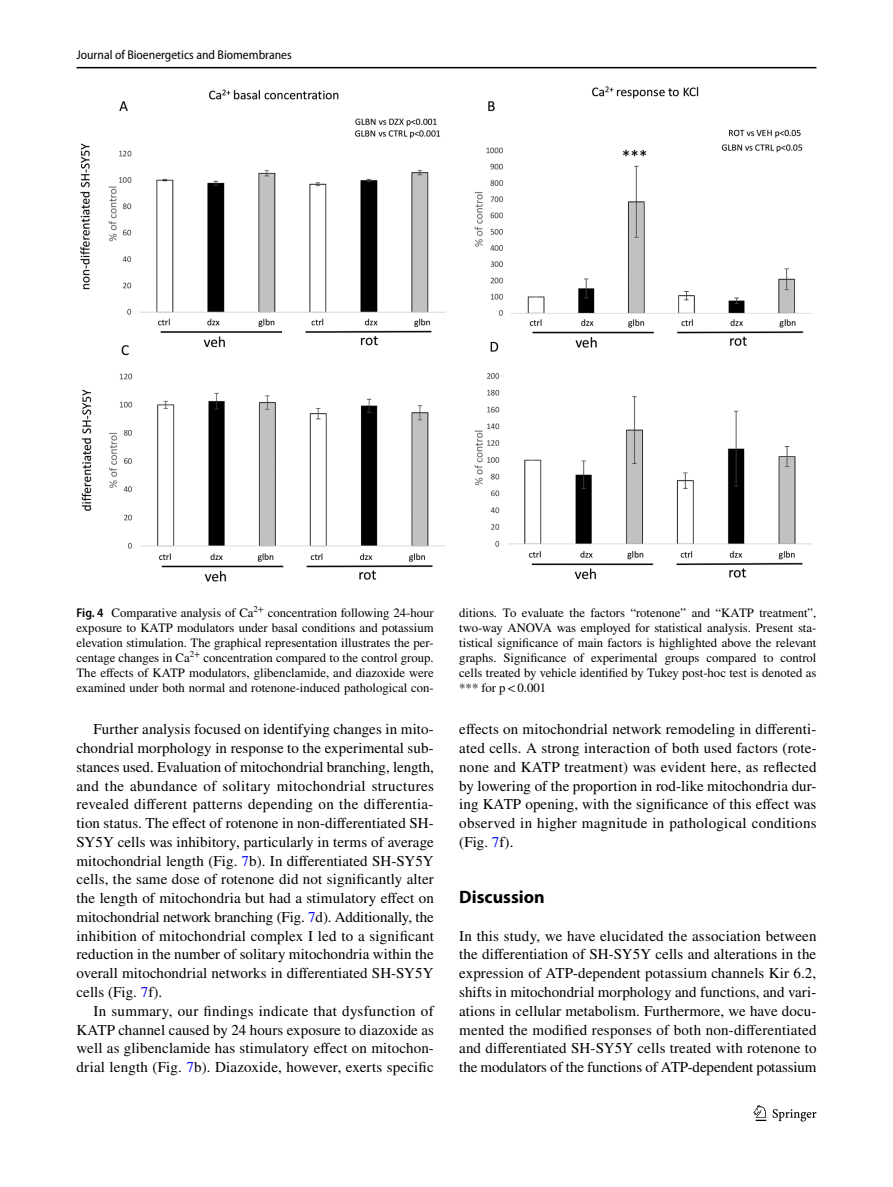
<style>
.page{position:relative;width:893px;height:1187px;background:#fff}
.page>*{position:absolute;margin:0;border:0;box-sizing:border-box;transform-origin:0 0}
.t1{font:700 18px "Myriad Pro";color:#000}
.t2{font:15px/18.8px "STIX";letter-spacing:.005em;color:#000;text-align:justify}
.t3{font:12.75px/15px "STIX";color:#000;text-align:justify}
.t4{font:semi-condensed 12.75px "Myriad Pro";color:#000}
.s1{font-family:"Myriad Pro";font-weight:600;font-stretch:semi-condensed}
.s2{color:#00f}
</style>
<div class="page">
<hr style="left:77px;top:67px;width:739px;height:1px;background:#000">
<svg style="left:753px;top:1105px;width:13px;height:15px"></svg>
<svg style="left:773px;top:1109px;width:43px;height:12px"></svg>
<img style="left:81px;top:87px;width:731px;height:494px">
<p class="t4" style="left:77px;top:48px;width:217px">Journal of Bioenergetics and Biomembranes</p>
<p class="t3" style="left:77px;top:605px;width:359px"><span class="s1">Fig. 4</span> Comparative analysis of Ca<sup>2+</sup> concentration following 24-hour exposure to KATP modulators under basal conditions and potassium elevation stimulation. The graphical representation illustrates the per&shy;centage changes in Ca<sup>2+</sup> concentration compared to the control group.<br>The effects of KATP modulators, glibenclamide, and diazoxide were examined under both normal and rotenone-induced pathological con-</p>
<p class="t3" style="left:459px;top:605px;width:359px">ditions. To evaluate the factors “rotenone” and “KATP treatment”, two-way ANOVA was employed for statistical analysis. Present sta&shy;tistical significance of main factors is highlighted above the relevant graphs. Significance of experimental groups compared to control cells treated by vehicle identified by Tukey post-hoc test is denoted as *** for p&lt;0.001</p>
<p class="t2" style="left:77px;top:721px;width:359px;text-indent:17px">Further analysis focused on identifying changes in mito&shy;chondrial morphology in response to the experimental sub&shy;stances used. Evaluation of mitochondrial branching, length, and the abundance of solitary mitochondrial structures revealed different patterns depending on the differentia&shy;tion status. The effect of rotenone in non-differentiated SH-SY5Y cells was inhibitory, particularly in terms of average mitochondrial length (Fig. <span class="s2">7</span>b). In differentiated SH-SY5Y cells, the same dose of rotenone did not significantly alter the length of mitochondria but had a stimulatory effect on mitochondrial network branching (Fig. <span class="s2">7</span>d). Additionally, the inhibition of mitochondrial complex I led to a significant reduction in the number of solitary mitochondria within the overall mitochondrial networks in differentiated SH-SY5Y cells (Fig. <span class="s2">7</span>f).</p>
<p class="t2" style="left:77px;top:1002px;width:359px;text-indent:17px">In summary, our findings indicate that dysfunction of KATP channel caused by 24 hours exposure to diazoxide as well as glibenclamide has stimulatory effect on mitochon&shy;drial length (Fig. <span class="s2">7</span>b). Diazoxide, however, exerts specific</p>
<p class="t2" style="left:459px;top:721px;width:359px">effects on mitochondrial network remodeling in differenti&shy;ated cells. A strong interaction of both used factors (rote&shy;none and KATP treatment) was evident here, as reflected by lowering of the proportion in rod-like mitochondria dur&shy;ing KATP opening, with the significance of this effect was observed in higher magnitude in pathological conditions (Fig. <span class="s2">7</span>f).</p>
<p class="t1" style="left:459px;top:885px;width:87px">Discussion</p>
<p class="t2" style="left:459px;top:927px;width:359px">In this study, we have elucidated the association between the differentiation of SH-SY5Y cells and alterations in the expression of ATP-dependent potassium channels Kir 6.2, shifts in mitochondrial morphology and functions, and vari&shy;ations in cellular metabolism. Furthermore, we have docu&shy;mented the modified responses of both non-differentiated and differentiated SH-SY5Y cells treated with rotenone to the modulators of the functions of ATP-dependent potassium</p>
</div>
